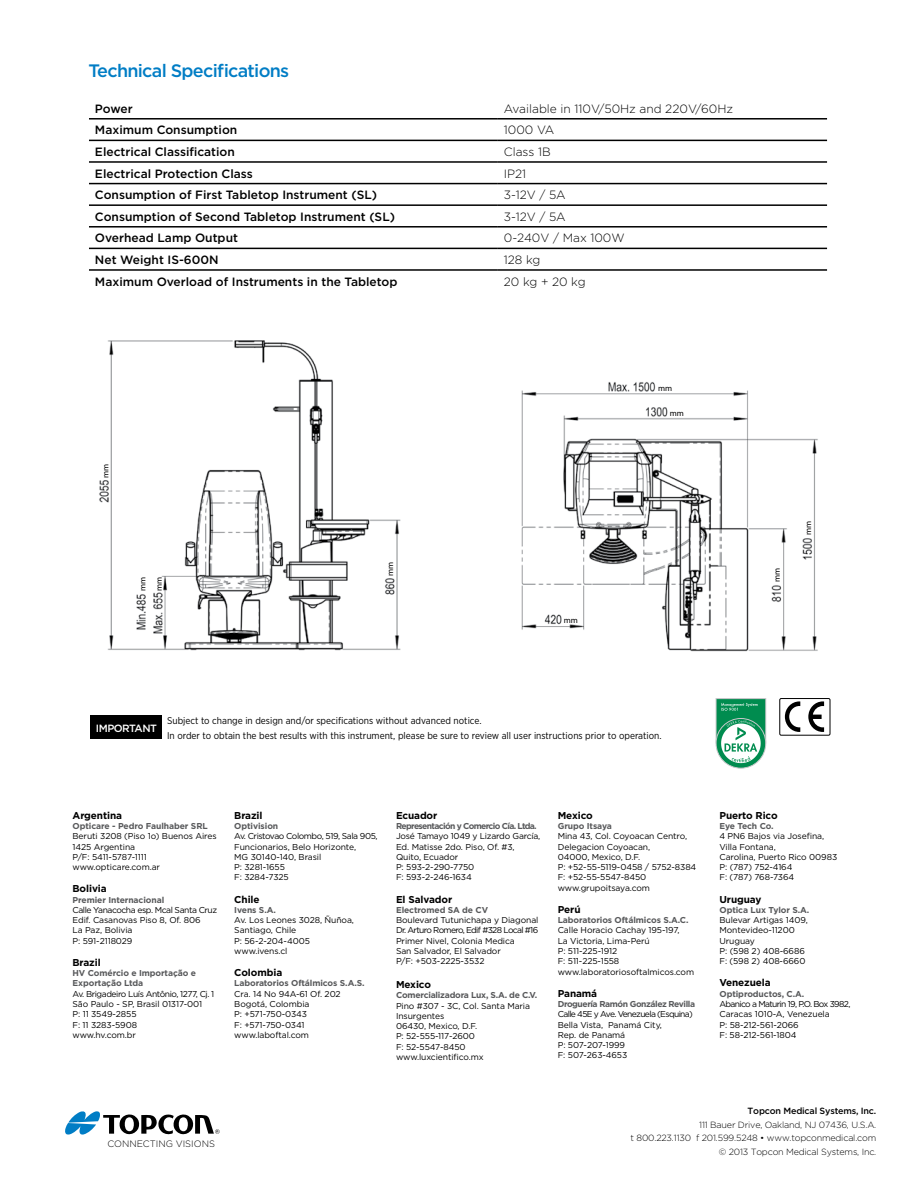
<style>
.page{position:relative;width:918px;height:1188px;background:#fff}
.page>*{position:absolute;margin:0;border:0;box-sizing:border-box;transform-origin:0 0}
.t1{font:500 18px "Gotham";letter-spacing:-.04em;color:#007dc5}
.t2{font:500 12px "Gotham";color:#000}
.t3{font:300 12px "Gotham";color:#000}
.t4{font:500 10.5px "Gotham";letter-spacing:-.05em;color:#fff}
.t5{font:700 10.05px "Gotham";letter-spacing:-.01em;color:#000}
.t6{font:9.75px/15px "Gotham Narrow";color:#000}
.t7{font:300 9.3px "Gotham";color:#000}
.t8{font:300 9px/13.5px "Gotham";letter-spacing:-.02em;color:#000;text-align:right}
.t9{font:500 9px "Gotham";letter-spacing:-.02em;color:#000}
.t10{font:8.55px/10.2px "Gotham";letter-spacing:-.01em;color:#000}
.t11{font:700 8.55px/10.2px "Gotham";letter-spacing:-.01em;color:#58595b}
.t12{font:700 8.55px "Gotham";letter-spacing:-.075em;color:#58595b}
.t13{font:700 8.55px "Gotham";letter-spacing:-.05em;color:#58595b}
.t14{font:8.4px "Myriad Pro";color:#000}
</style>
<div class="page">
<div style="left:91px;top:715px;width:71px;height:24px;background:#000"></div>
<img style="left:99px;top:340px;width:302px;height:311px">
<img style="left:521px;top:382px;width:297px;height:270px">
<div style="left:779px;top:698px;width:51px;height:37px;border:1px solid #000"></div>
<svg style="left:785px;top:701px;width:15px;height:31px"></svg>
<svg style="left:808px;top:701px;width:16px;height:31px"></svg>
<div style="left:716px;top:698px;width:50px;height:45px;background:#008c4f"></div>
<div style="left:716px;top:698px;width:50px;height:45px;border:1px solid #c7c8ca"></div>
<svg style="left:716px;top:718px;width:50px;height:50px"></svg>
<div style="left:716px;top:718px;width:50px;height:51px;border:1px solid #c7c8ca;border-radius:50%"></div>
<hr style="left:716px;top:698px;width:50px;height:1px;background:#c7c8ca">
<svg style="left:721px;top:703px;width:37px;height:8px"></svg>
<svg style="left:721px;top:720px;width:40px;height:43px"></svg>
<svg style="left:65px;top:1111px;width:155px;height:24px"></svg>
<hr style="left:89px;top:118px;width:409px;height:2px;background:#000">
<hr style="left:498px;top:118px;width:329px;height:2px;background:#000">
<hr style="left:89px;top:140px;width:409px;height:1px;background:#000">
<hr style="left:498px;top:140px;width:329px;height:1px;background:#000">
<hr style="left:89px;top:161px;width:409px;height:2px;background:#000">
<hr style="left:498px;top:161px;width:329px;height:2px;background:#000">
<hr style="left:89px;top:183px;width:409px;height:1px;background:#000">
<hr style="left:498px;top:183px;width:329px;height:1px;background:#000">
<hr style="left:89px;top:204px;width:409px;height:2px;background:#000">
<hr style="left:498px;top:204px;width:329px;height:2px;background:#000">
<hr style="left:89px;top:226px;width:409px;height:2px;background:#000">
<hr style="left:498px;top:226px;width:329px;height:2px;background:#000">
<hr style="left:89px;top:248px;width:409px;height:1px;background:#000">
<hr style="left:498px;top:248px;width:329px;height:1px;background:#000">
<hr style="left:89px;top:269px;width:409px;height:2px;background:#000">
<hr style="left:498px;top:269px;width:329px;height:2px;background:#000">
<h1 class="t1" style="left:88px;top:60px;width:202px">Technical Specifications</h1>
<h2 class="t2" style="left:95px;top:101px;width:39px">Power</h2>
<h2 class="t3" style="left:504px;top:101px;width:231px">Available in 110V/50Hz and 220V/60Hz</h2>
<h2 class="t2" style="left:95px;top:123px;width:144px">Maximum Consumption</h2>
<h2 class="t3" style="left:504px;top:123px;width:52px">1000 VA</h2>
<h2 class="t2" style="left:95px;top:144px;width:141px">Electrical Classification</h2>
<h2 class="t3" style="left:504px;top:144px;width:48px">Class 1B</h2>
<h2 class="t2" style="left:95px;top:166px;width:159px">Electrical Protection Class</h2>
<h2 class="t3" style="left:504px;top:166px;width:24px">IP21</h2>
<h2 class="t2" style="left:95px;top:188px;width:284px">Consumption of First Tabletop Instrument (SL)</h2>
<h2 class="t3" style="left:504px;top:188px;width:63px">3-12V / 5A</h2>
<h2 class="t2" style="left:95px;top:209px;width:302px">Consumption of Second Tabletop Instrument (SL)</h2>
<h2 class="t3" style="left:504px;top:209px;width:63px">3-12V / 5A</h2>
<h2 class="t2" style="left:95px;top:231px;width:145px">Overhead Lamp Output</h2>
<h2 class="t3" style="left:504px;top:231px;width:122px">0-240V / Max 100W</h2>
<h2 class="t2" style="left:95px;top:252px;width:125px">Net Weight IS-600N</h2>
<h2 class="t3" style="left:504px;top:252px;width:38px">128 kg</h2>
<h2 class="t2" style="left:95px;top:274px;width:304px">Maximum Overload of Instruments in the Tabletop</h2>
<h2 class="t3" style="left:504px;top:274px;width:83px">20 kg + 20 kg</h2>
<p class="t14" style="left:517px;top:241px;width:16px;rotate:-90deg">mm</p>
<p class="t14" style="left:533px;top:241px;width:16px;rotate:-90deg">mm</p>
<p class="t14" style="left:658px;top:383px;width:16px">mm</p>
<p class="t14" style="left:101px;top:478px;width:16px;rotate:-90deg">mm</p>
<p class="t14" style="left:137px;top:591px;width:16px;rotate:-90deg">mm</p>
<p class="t14" style="left:154px;top:591px;width:16px;rotate:-90deg">mm</p>
<p class="t14" style="left:385px;top:576px;width:16px;rotate:-90deg">mm</p>
<p class="t14" style="left:564px;top:615px;width:16px">mm</p>
<p class="t14" style="left:670px;top:408px;width:16px">mm</p>
<p class="t14" style="left:772px;top:582px;width:16px;rotate:-90deg">mm</p>
<p class="t14" style="left:803px;top:535px;width:16px;rotate:-90deg">mm</p>
<p class="t4" style="left:96px;top:721px;width:62px">IMPORTANT</p>
<p class="t6" style="left:167px;top:713px;width:496px">Subject to change in design and/or specifications without advanced notice.<br>In order to obtain the best results with this instrument, please be sure to review all user instructions prior to operation.</p>
<p class="t14" style="left:279px;top:734px;width:16px">mm</p>
<p class="t5" style="left:73px;top:809px;width:51px">Argentina</p>
<p class="t11" style="left:73px;top:821px;width:136px">Opticare - Pedro Faulhaber SRL</p>
<p class="t10" style="left:73px;top:831px;width:146px">Beruti 3208 (Piso 1o) Buenos Aires<br>1425 Argentina<br>P/F: 5411-5787-1111 www.opticare.com.ar</p>
<p class="t5" style="left:73px;top:883px;width:36px">Bolivia</p>
<p class="t11" style="left:73px;top:895px;width:93px">Premier I nternacional</p>
<p class="t10" style="left:73px;top:905px;width:146px">Calle Yanacocha esp. Mcal Santa Cruz<br>Edif. Casanovas Piso 8, Of. 806<br>La Paz, Bolivia<br>P: 591-2118029</p>
<p class="t5" style="left:73px;top:956px;width:30px">Brazil</p>
<p class="t11" style="left:73px;top:968px;width:125px">HV Comércio e I mportação e<br>Exportação Ltda</p>
<p class="t10" style="left:73px;top:989px;width:143px">Av. Brigadeiro Luís Antônio, 1277, Cj. 1<br>São Paulo - SP, Brasil 01317-001<br>P: 11 3549-2855<br>F: 11 3283-5908<br>www.hv.com.br</p>
<p class="t14" style="left:184px;top:966px;width:16px">mm</p>
<p class="t5" style="left:234px;top:809px;width:30px">Brazil</p>
<p class="t11" style="left:234px;top:821px;width:45px">Optivision</p>
<p class="t10" style="left:234px;top:831px;width:145px">Av. Cristovao Colombo, 519, Sala 905,<br>Funcionarios, Belo Horizonte,<br>MG 30140-140, Brasil<br>P: 3281-1655<br>F: 3284-7325</p>
<p class="t5" style="left:234px;top:893px;width:27px">Chile</p>
<p class="t11" style="left:234px;top:905px;width:43px">Ivens S.A.</p>
<p class="t10" style="left:234px;top:915px;width:121px">Av. Los Leones 3028, Ñuñoa,<br>Santiago, Chile<br>P: 56-2-204-4005 www.ivens.cl</p>
<p class="t5" style="left:234px;top:967px;width:49px">Colombia</p>
<p class="t11" style="left:234px;top:978px;width:132px">Laboratorios Oftálmicos S.A.S.</p>
<p class="t10" style="left:234px;top:989px;width:108px">Cra. 14 No 94A-61 Of. 202<br>Bogotá, Colombia<br>P: +571-750-0343<br>F: +571-750-0341 www.laboftal.com</p>
<p class="t5" style="left:396px;top:809px;width:43px">Ecuador</p>
<p class="t12" style="left:396px;top:821px;width:142px">Representación y Comercio Cía. Ltda.</p>
<p class="t10" style="left:396px;top:831px;width:146px">José Tamayo 1049 y Lizardo García,<br>Ed. Matisse 2do. Piso, Of. #3,<br>Quito, Ecuador<br>P: 593-2-290-7750<br>F: 593-2-246-1634</p>
<p class="t5" style="left:396px;top:893px;width:58px">El Salvador</p>
<p class="t11" style="left:396px;top:905px;width:94px">Electromed SA de CV</p>
<p class="t10" style="left:396px;top:915px;width:144px">Boulevard Tutunichapa y Diagonal<br>Dr. Arturo Romero, Edif #328 Local #16<br>Primer Nivel, Colonia Medica<br>San Salvador, El Salvador<br>P/F: +503-2225-3532</p>
<p class="t5" style="left:396px;top:979px;width:36px">Mexico</p>
<p class="t11" style="left:396px;top:990px;width:143px">Comercializadora Lux, S.A. de C.V.</p>
<p class="t10" style="left:396px;top:1001px;width:136px">Pino #307 - 3C, Col. Santa Maria<br>Insurgentes<br>06430, Mexico, D.F.<br>P: 52-555-117-2600<br>F: 52-5547-8450 www.luxcientifico.mx</p>
<p class="t14" style="left:424px;top:886px;width:16px;rotate:-90deg">mm</p>
<p class="t14" style="left:393px;top:933px;width:16px;rotate:-90deg">mm</p>
<p class="t5" style="left:558px;top:809px;width:36px">Mexico</p>
<p class="t11" style="left:558px;top:821px;width:56px">Grupo I tsaya</p>
<p class="t10" style="left:558px;top:831px;width:140px">Mina 43, Col. Coyoacan Centro,<br>Delegacion Coyoacan,<br>04000, Mexico, D.F.<br>P: +52-55-5119-0458 / 5752-8384<br>F: +52-55-5547-8450 www.grupoitsaya.com</p>
<p class="t5" style="left:558px;top:903px;width:24px">Perú</p>
<p class="t11" style="left:558px;top:915px;width:132px">Laboratorios Oftálmicos S.A.C.</p>
<p class="t10" style="left:558px;top:925px;width:138px">Calle Horacio Cachay 195-197,<br>La Victoria, Lima-Perú<br>P: 511-225-1912<br>F: 511-225-1558 www.laboratoriosoftalmicos.com</p>
<p class="t5" style="left:558px;top:987px;width:41px">Panamá</p>
<p class="t13" style="left:558px;top:999px;width:139px">Droguería Ramón González Revilla</p>
<p class="t10" style="left:558px;top:1009px;width:137px">Calle 45E y Ave. Venezuela (Esquina)<br>Bella Vista, Panamá City,<br>Rep. de Panamá<br>P: 507-207-1999<br>F: 507-263-4653</p>
<p class="t5" style="left:719px;top:809px;width:60px">Puerto Rico</p>
<p class="t11" style="left:719px;top:821px;width:56px">Eye Tech Co.</p>
<p class="t10" style="left:719px;top:831px;width:119px">4 PN6 Bajos via Josefina,<br>Villa Fontana,<br>Carolina, Puerto Rico 00983<br>P: (787) 752-4164<br>F: (787) 768-7364</p>
<p class="t5" style="left:719px;top:893px;width:43px">Uruguay</p>
<p class="t11" style="left:719px;top:905px;width:91px">Optica Lux Tylor S.A.</p>
<p class="t10" style="left:719px;top:915px;width:90px">Bulevar Artigas 1409,<br>Montevideo-11200<br>Uruguay<br>P: (598 2) 408-6686<br>F: (598 2) 408-6660</p>
<p class="t5" style="left:719px;top:977px;width:53px">Venezuela</p>
<p class="t11" style="left:719px;top:989px;width:86px">Optiproductos, C.A.</p>
<p class="t10" style="left:719px;top:999px;width:132px">Abanico a Maturin 19, P.O. Box 3982,<br>Caracas 1010-A, Venezuela<br>P: 58-212-561-2066<br>F: 58-212-561-1804</p>
<p class="t7" style="left:108px;top:1138px;width:109px">CONNECTING VISIONS</p>
<p class="t9" style="left:748px;top:1106px;width:130px">Topcon Medical Systems, Inc.</p>
<p class="t8" style="left:631px;top:1118px;width:247px">111 Bauer Drive, Oakland, NJ 07436, U.S.A.<br>t 800.223.1130 f 201.599.5248 • www.topconmedical.com © 2013 Topcon Medical Systems, Inc.</p>
</div>
